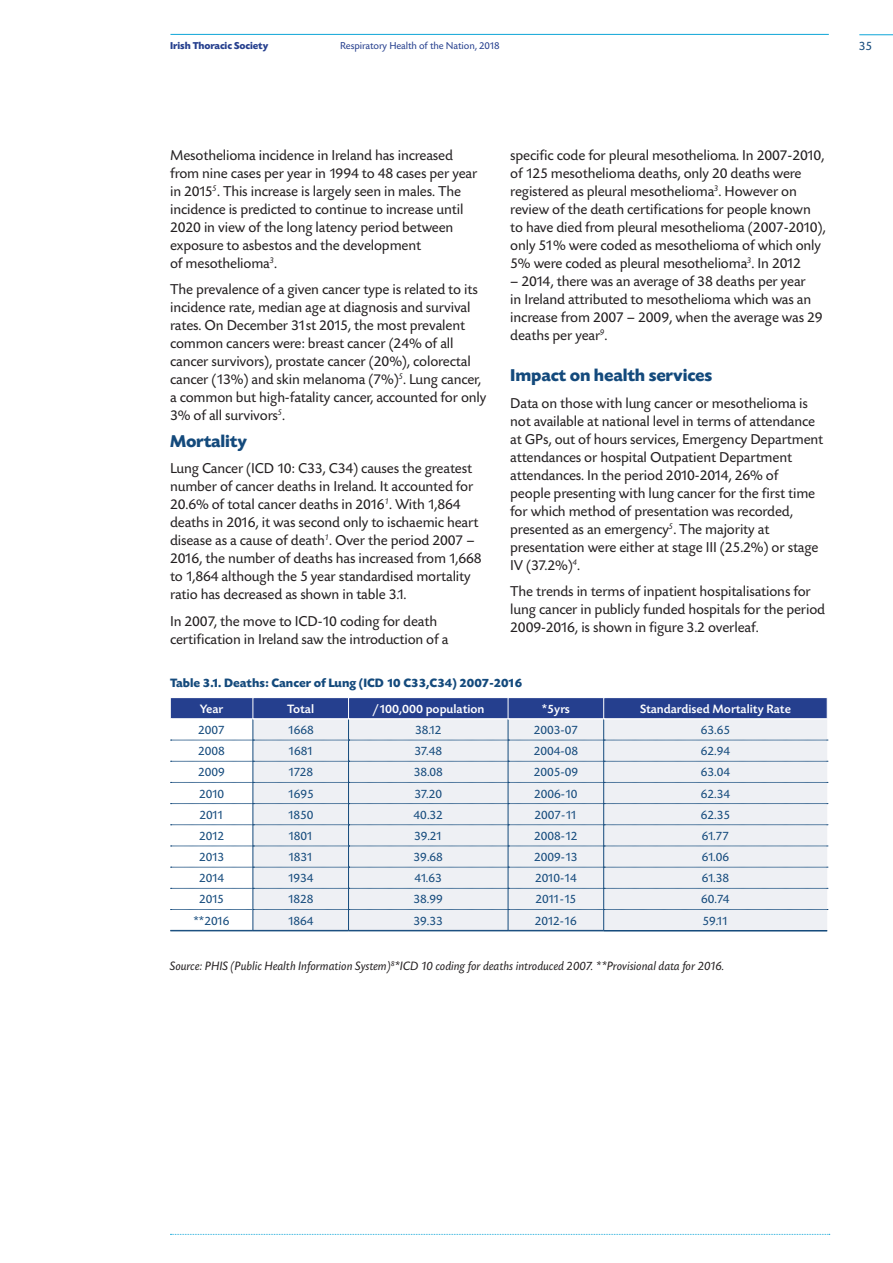
<style>
.page{position:relative;width:893px;height:1263px;background:#fff}
.page>*{position:absolute;margin:0;border:0;box-sizing:border-box;transform-origin:0 0}
.ITC_Para_Head{font:700 18px "Today SB";letter-spacing:-.01em;color:#144a7c}
.ITC_Body_Text{font:700 18px "Today SB";letter-spacing:-.01em;color:#144a7c}
.ITC_Body_Text-2{font:15px/18px "Today SB";letter-spacing:-.01em;color:#231f20}
.Table_Text{font:12.75px "Today SB";color:#144a7c}
.Source{font:italic 12.75px "Today SB";letter-spacing:-.01em;color:#231f20}
.Table_heading_white{font:500 12.75px "Today SB";color:#fff}
.Table_Heading_Blue{font:700 12.75px "Today SB";color:#144a7c}
.t1{font:10.5px "Today SB";letter-spacing:-.01em;color:#253f8e}
.t2{font:700 10.5px "Today SB";letter-spacing:-.01em;color:#253f8e}
</style>
<div class="page">
<hr style="left:170px;top:930px;width:83px;height:1px;background:#144a7c">
<hr style="left:170px;top:931px;width:83px;height:1px;background:#144a7c">
<hr style="left:604px;top:930px;width:223px;height:1px;background:#144a7c">
<hr style="left:604px;top:931px;width:223px;height:1px;background:#144a7c">
<hr style="left:253px;top:930px;width:96px;height:1px;background:#144a7c">
<hr style="left:253px;top:931px;width:96px;height:1px;background:#144a7c">
<hr style="left:349px;top:930px;width:159px;height:1px;background:#144a7c">
<hr style="left:349px;top:931px;width:159px;height:1px;background:#144a7c">
<hr style="left:508px;top:930px;width:96px;height:1px;background:#144a7c">
<hr style="left:508px;top:931px;width:96px;height:1px;background:#144a7c">
<svg style="left:170px;top:698px;width:658px;height:232px;background:#d7dce8"></svg>
<hr style="left:170px;top:34px;width:659px;height:1px;background:#0da5d8">
<svg style="left:170px;top:1234px;width:660px;height:1px"></svg>
<hr style="left:859px;top:34px;width:34px;height:1px;background:#0da5d8">
<p class="t2" style="left:170px;top:40px;width:100px">Irish Thoracic Society</p>
<p class="t1" style="left:340px;top:40px;width:161px">Respiratory Health of the Nation, 2018</p>
<p class="Table_Text" style="left:859px;top:40px;width:15px">35</p>
<p class="ITC_Body_Text-2" style="left:170px;top:146px;width:309px">Mesothelioma incidence in Ireland has increased from nine cases per year in 1994 to 48 cases per year in 2015<sup>5</sup>. This increase is largely seen in males. The incidence is predicted to continue to increase until 2020 in view of the long latency period between exposure to asbestos and the development<br>of mesothelioma<sup>3</sup>.</p>
<p class="ITC_Body_Text-2" style="left:170px;top:281px;width:318px">The prevalence of a given cancer type is related to its incidence rate, median age at diagnosis and survival rates. On December 31st 2015, the most prevalent common cancers were: breast cancer (24% of all cancer survivors), prostate cancer (20%), colorectal cancer (13%) and skin melanoma (7%)<sup>5</sup>. Lung cancer, a common but high-fatality cancer, accounted for only 3% of all survivors<sup>5</sup>.</p>
<p class="ITC_Body_Text" style="left:170px;top:431px;width:79px">Mortality</p>
<p class="ITC_Body_Text-2" style="left:170px;top:460px;width:313px">Lung Cancer (ICD 10: C33, C34) causes the greatest number of cancer deaths in Ireland. It accounted for 20.6% of total cancer deaths in 2016<sup>1</sup>. With 1,864 deaths in 2016, it was second only to ischaemic heart disease as a cause of death<sup>1</sup>. Over the period 2007 – 2016, the number of deaths has increased from 1,668 to 1,864 although the 5 year standardised mortality ratio has decreased as shown in table 3.1.</p>
<p class="ITC_Body_Text-2" style="left:170px;top:612px;width:280px">In 2007, the move to ICD-10 coding for death certification in Ireland saw the introduction of a</p>
<p class="ITC_Body_Text-2" style="left:510px;top:146px;width:317px">specific code for pleural mesothelioma. In 2007-2010, of 125 mesothelioma deaths, only 20 deaths were registered as pleural mesothelioma<sup>3</sup>. However on review of the death certifications for people known to have died from pleural mesothelioma (2007-2010), only 51% were coded as mesothelioma of which only 5% were coded as pleural mesothelioma<sup>3</sup>. In 2012</p>
<p class="ITC_Body_Text-2" style="left:510px;top:272px;width:314px">– 2014, there was an average of 38 deaths per year<br>in Ireland attributed to mesothelioma which was an increase from 2007 – 2009, when the average was 29 deaths per year<sup>9</sup>.</p>
<p class="ITC_Para_Head" style="left:510px;top:365px;width:203px">Impact on health services</p>
<p class="ITC_Body_Text-2" style="left:510px;top:394px;width:315px">Data on those with lung cancer or mesothelioma is not available at national level in terms of attendance at GPs, out of hours services, Emergency Department attendances or hospital Outpatient Department attendances. In the period 2010-2014, 26% of<br>people presenting with lung cancer for the first time for which method of presentation was recorded, presented as an emergency<sup>5</sup>. The majority at presentation were either at stage III (25.2%) or stage IV (37.2%)<sup>4</sup>.</p>
<p class="ITC_Body_Text-2" style="left:510px;top:583px;width:316px">The trends in terms of inpatient hospitalisations for lung cancer in publicly funded hospitals for the period<br>2009-2016, is shown in figure 3.2 overleaf.</p>
<p class="Table_Heading_Blue" style="left:170px;top:676px;width:354px">Table 3.1. Deaths: Cancer of Lung (ICD 10 C33,C34) 2007-2016</p>
<p class="Table_heading_white" style="left:200px;top:702px;width:25px">Year</p>
<p class="Table_heading_white" style="left:287px;top:702px;width:28px">Total</p>
<p class="Table_heading_white" style="left:372px;top:702px;width:114px">/100,000 population</p>
<p class="Table_heading_white" style="left:542px;top:702px;width:30px">*5yrs</p>
<p class="Table_heading_white" style="left:640px;top:702px;width:152px">Standardised Mortality Rate</p>
<p class="Table_Text" style="left:198px;top:723px;width:28px">2007</p>
<p class="Table_Text" style="left:288px;top:723px;width:27px">1668</p>
<p class="Table_Text" style="left:415px;top:723px;width:28px">38.12</p>
<p class="Table_Text" style="left:534px;top:723px;width:46px">2003-07</p>
<p class="Table_Text" style="left:701px;top:723px;width:31px">63.65</p>
<p class="Table_Text" style="left:198px;top:744px;width:28px">2008</p>
<p class="Table_Text" style="left:288px;top:744px;width:27px">1681</p>
<p class="Table_Text" style="left:415px;top:744px;width:29px">37.48</p>
<p class="Table_Text" style="left:534px;top:744px;width:46px">2004-08</p>
<p class="Table_Text" style="left:701px;top:744px;width:31px">62.94</p>
<p class="Table_Text" style="left:198px;top:765px;width:28px">2009</p>
<p class="Table_Text" style="left:288px;top:765px;width:26px">1728</p>
<p class="Table_Text" style="left:414px;top:765px;width:31px">38.08</p>
<p class="Table_Text" style="left:534px;top:765px;width:46px">2005-09</p>
<p class="Table_Text" style="left:701px;top:765px;width:31px">63.04</p>
<p class="Table_Text" style="left:199px;top:787px;width:27px">2010</p>
<p class="Table_Text" style="left:288px;top:787px;width:27px">1695</p>
<p class="Table_Text" style="left:414px;top:787px;width:29px">37.20</p>
<p class="Table_Text" style="left:534px;top:787px;width:45px">2006-10</p>
<p class="Table_Text" style="left:701px;top:787px;width:31px">62.34</p>
<p class="Table_Text" style="left:199px;top:808px;width:26px">2011</p>
<p class="Table_Text" style="left:288px;top:808px;width:27px">1850</p>
<p class="Table_Text" style="left:414px;top:808px;width:31px">40.32</p>
<p class="Table_Text" style="left:534px;top:808px;width:44px">2007-11</p>
<p class="Table_Text" style="left:701px;top:808px;width:31px">62.35</p>
<p class="Table_Text" style="left:199px;top:829px;width:26px">2012</p>
<p class="Table_Text" style="left:288px;top:829px;width:27px">1801</p>
<p class="Table_Text" style="left:414px;top:829px;width:30px">39.21</p>
<p class="Table_Text" style="left:534px;top:829px;width:45px">2008-12</p>
<p class="Table_Text" style="left:702px;top:829px;width:29px">61.77</p>
<p class="Table_Text" style="left:199px;top:850px;width:26px">2013</p>
<p class="Table_Text" style="left:288px;top:850px;width:27px">1831</p>
<p class="Table_Text" style="left:414px;top:850px;width:31px">39.68</p>
<p class="Table_Text" style="left:534px;top:850px;width:45px">2009-13</p>
<p class="Table_Text" style="left:702px;top:850px;width:29px">61.06</p>
<p class="Table_Text" style="left:199px;top:871px;width:26px">2014</p>
<p class="Table_Text" style="left:288px;top:871px;width:27px">1934</p>
<p class="Table_Text" style="left:415px;top:871px;width:29px">41.63</p>
<p class="Table_Text" style="left:535px;top:871px;width:43px">2010-14</p>
<p class="Table_Text" style="left:702px;top:871px;width:29px">61.38</p>
<p class="Table_Text" style="left:199px;top:893px;width:26px">2015</p>
<p class="Table_Text" style="left:288px;top:893px;width:27px">1828</p>
<p class="Table_Text" style="left:414px;top:893px;width:31px">38.99</p>
<p class="Table_Text" style="left:535px;top:893px;width:42px">2011-15</p>
<p class="Table_Text" style="left:701px;top:893px;width:30px">60.74</p>
<p class="Table_Text" style="left:193px;top:914px;width:38px">**2016</p>
<p class="Table_Text" style="left:288px;top:914px;width:27px">1864</p>
<p class="Table_Text" style="left:414px;top:914px;width:31px">39.33</p>
<p class="Table_Text" style="left:535px;top:914px;width:43px">2012-16</p>
<p class="Table_Text" style="left:702px;top:914px;width:28px">59.11</p>
<p class="Source" style="left:170px;top:959px;width:556px">Source: PHIS (Public Health Information System)<sup>8</sup>*ICD 10 coding for deaths introduced 2007. **Provisional data for 2016.</p>
</div>
